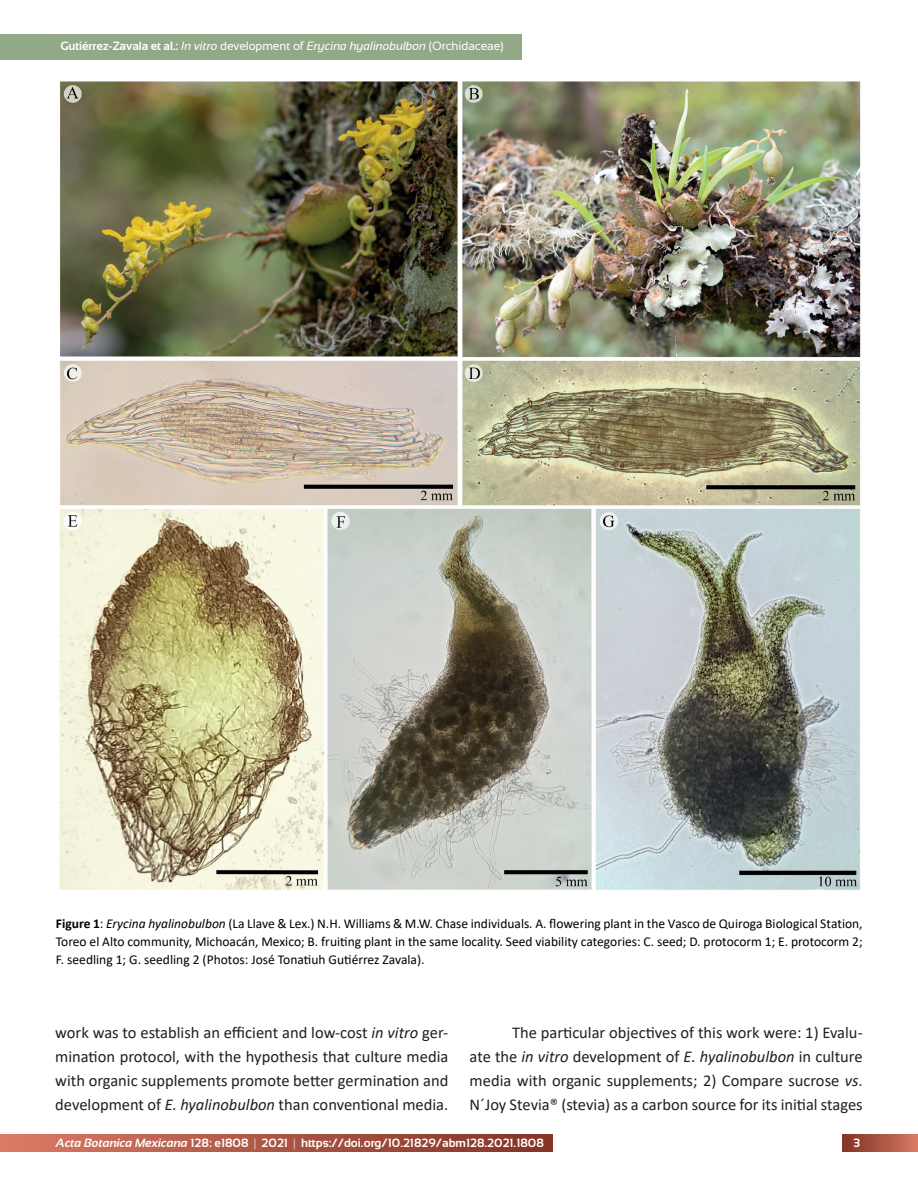
<style>
.page{position:relative;width:918px;height:1188px;background:#fff}
.page>*{position:absolute;margin:0;border:0;box-sizing:border-box;transform-origin:0 0}
.t1{font:16.5px/24px "Calibri";color:#231f20;text-align:justify}
.t2{font:13.5px/18px "Calibri";color:#000001;text-align:justify}
.t3{font:700 12px "Sansation";color:#fff}
.t4{font:italic 12px "Sansation";letter-spacing:-.01em;color:#fff}
.s1{font-weight:700;font-style:normal}
.s2{font-style:normal}
.s3{font-weight:700}
.s4{font-style:italic}
.s5{font-weight:300}
</style>
<div class="page">
<div style="left:0;top:34px;width:521px;height:25px;background:#91a987"></div>
<div style="left:843px;top:1134px;width:75px;height:17px;background:linear-gradient(to right,#833225,#d77964)"></div>
<div style="left:0;top:1134px;width:553px;height:17px;background:linear-gradient(to right,#d87a65,#823225)"></div>
<img style="left:59px;top:81px;width:802px;height:809px">
<p class="t4" style="left:61px;top:39px;width:445px"><span class="s1">Gutiérrez-Zavala et al.:</span> In vitro <span class="s2">development of</span> Erycina hyalinobulbon <span class="s2">(Orchidaceae)</span></p>
<p class="t2" style="left:56px;top:914px;width:808px"><span class="s3">Figure 1</span>: <span class="s4">Erycina hyalinobulbon</span> (La Llave &amp; Lex.) N.H. Williams &amp; M.W. Chase individuals<span class="s4">.</span> A. flowering plant in the Vasco de Quiroga Biological Station, Toreo el Alto community, Michoacán, Mexico; B. fruiting plant in the same locality. Seed viability categories: C. seed; D. protocorm 1; E. protocorm 2; F. seedling 1; G. seedling 2 (Photos: José Tonatiuh Gutiérrez Zavala).</p>
<p class="t1" style="left:55px;top:1020px;width:395px">work was to establish an efficient and low-cost <span class="s4">in vitro</span> ger&shy;mination protocol, with the hypothesis that culture media with organic supplements promote better germination and development of <span class="s4">E. hyalinobulbon</span> than conventional media.</p>
<p class="t1" style="left:470px;top:1020px;width:395px;text-indent:43px">The particular objectives of this work were: 1) Evalu&shy;ate the <span class="s4">in vitro</span> development of <span class="s4">E. hyalinobulbon</span> in culture media with organic supplements; 2) Compare sucrose <span class="s4">vs</span>.<br>N´Joy Stevia® (stevia) as a carbon source for its initial stages</p>
<p class="t3" style="left:56px;top:1136px;width:489px"><span class="s4">Acta Botanica Mexicana</span> 128: e1808 <span class="s5">|</span> 2021 <span class="s5">|</span> https://doi.org/10.21829/abm128.2021.1808</p>
<p class="t3" style="left:853px;top:1136px;width:8px">3</p>
</div>
